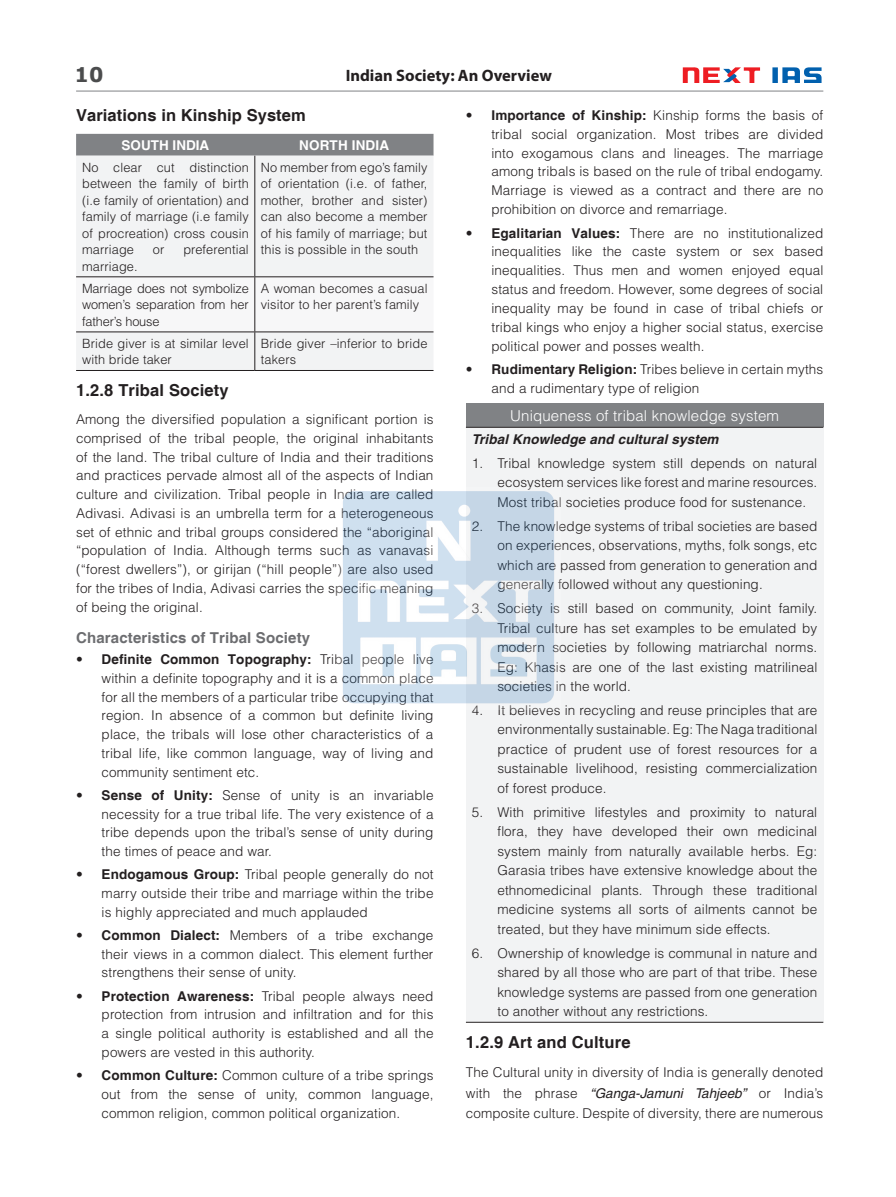
<style>
.page{position:relative;width:896px;height:1197px;background:#fff}
.page>*{position:absolute;margin:0;border:0;box-sizing:border-box;transform-origin:0 0}
.t1{font:700 20.25px "Verdana";color:#4b4c4d}
.Head_2-Sci{font:700 16.5px "Helvetica";letter-spacing:.005em;color:#231f20}
.t2{font:700 16.5px "Myriad Pro";color:#231f20}
.IMAGE_Box_Style{font:300 15px "Helvetica";letter-spacing:.01em;color:#fff}
.Head_3-Sci{font:700 15px "Helvetica";letter-spacing:.01em;color:#6c6d70}
.I_Indent_Bullet{font:300 13.5px/19.5px "Helvetica";letter-spacing:.01em;color:#231f20;text-align:justify}
.Body_Left_Text{font:300 13.5px/18.8px "Helvetica";letter-spacing:.01em;color:#231f20;text-align:justify}
.I_Indent_Bullet-2{font:italic 700 13.5px "Helvetica";letter-spacing:.01em;color:#231f20}
.Content_Style-2-Sub{font:700 13.5px "Helvetica";color:#fff}
.Body_Left_Text-2{font:700 13.5px "Helvetica";letter-spacing:.01em;color:#fff}
.Body_Left_Text-3{font:300 12.75px/16.5px "Helvetica";letter-spacing:.01em;color:#231f20;text-align:justify}
.s1{font-weight:700}
.s2{font-weight:400;font-style:italic}
</style>
<div class="page">
<div style="left:76px;top:134px;width:357px;height:22px;background:#808285"></div>
<div style="left:76px;top:156px;width:357px;height:214px;background:#f2f3f4"></div>
<svg style="left:76px;top:277px;width:357px;height:54px"></svg>
<hr style="left:254px;top:156px;width:1px;height:120px;background:#231f20">
<hr style="left:76px;top:276px;width:179px;height:1px;background:#231f20">
<hr style="left:255px;top:276px;width:178px;height:1px;background:#231f20">
<hr style="left:254px;top:277px;width:1px;height:54px;background:#231f20">
<hr style="left:76px;top:331px;width:179px;height:1px;background:#231f20">
<hr style="left:255px;top:331px;width:178px;height:1px;background:#231f20">
<hr style="left:254px;top:332px;width:1px;height:38px;background:#231f20">
<hr style="left:76px;top:370px;width:179px;height:1px;background:#231f20">
<hr style="left:255px;top:370px;width:178px;height:1px;background:#231f20">
<div style="left:466px;top:403px;width:357px;height:24px;background:#808285"></div>
<div style="left:466px;top:427px;width:357px;height:595px;background:#f2f3f4"></div>
<hr style="left:466px;top:427px;width:357px;height:1px;background:#231f20">
<hr style="left:466px;top:1021px;width:357px;height:1px;background:#231f20">
<svg style="left:772px;top:67px;width:49px;height:16px"></svg>
<svg style="left:683px;top:67px;width:77px;height:16px"></svg>
<hr style="left:76px;top:91px;width:747px;height:1px;background:#808285">
<img style="left:343px;top:491px;width:211px;height:213px">
<h1 class="t1" style="left:75px;top:61px;width:30px">10</h1>
<p class="t2" style="left:346px;top:64px;width:208px">Indian Society: An Overview</p>
<p class="Head_2-Sci" style="left:76px;top:105px;width:231px">Variations in Kinship System</p>
<p class="Content_Style-2-Sub" style="left:122px;top:137px;width:89px">SOUTH INDIA</p>
<p class="Body_Left_Text-2" style="left:299px;top:137px;width:91px">NORTH INDIA</p>
<p class="Body_Left_Text-3" style="left:82px;top:159px;width:168px">No clear cut distinction between the family of birth (i.e family of orientation) and family of marriage (i.e family of procreation) cross cousin marriage</p>
<p class="Body_Left_Text-3" style="left:261px;top:158px;width:168px">No member from ego’s family of orientation (i.e. of father, mother, brother and sister) can also become a member of his family of marriage; but this is possible in the south</p>
<p class="Body_Left_Text-3" style="left:153px;top:241px;width:13px">or</p>
<p class="Body_Left_Text-3" style="left:183px;top:241px;width:67px">preferential</p>
<p class="Body_Left_Text-3" style="left:82px;top:257px;width:57px">marriage.</p>
<p class="Body_Left_Text-3" style="left:82px;top:280px;width:168px">Marriage does not symbolize women’s separation from her father’s house</p>
<p class="Body_Left_Text-3" style="left:261px;top:280px;width:168px">A woman becomes a casual visitor to her parent’s family</p>
<p class="Body_Left_Text-3" style="left:82px;top:335px;width:168px">Bride giver is at similar level with bride taker</p>
<p class="Body_Left_Text-3" style="left:261px;top:335px;width:168px">Bride giver –inferior to bride takers</p>
<p class="Head_2-Sci" style="left:76px;top:380px;width:154px">1.2.8 Tribal Society</p>
<p class="Body_Left_Text" style="left:76px;top:409px;width:359px">Among the diversified population a significant portion is comprised of the tribal people, the original inhabitants of the land. The tribal culture of India and their traditions and practices pervade almost all of the aspects of Indian culture and civilization. Tribal people in India are called Adivasi. Adivasi is an umbrella term for a heterogeneous set of ethnic and tribal groups considered the “aboriginal “population of India. Although terms such as vanavasi (“forest dwellers”), or girijan (“hill people”) are also used for the tribes of India, Adivasi carries the specific meaning of being the original.</p>
<p class="Head_3-Sci" style="left:76px;top:628px;width:236px">Characteristics of Tribal Society</p>
<p class="I_Indent_Bullet" style="left:102px;top:649px;width:333px;line-height:18.8px;text-indent:-26px">• <span class="s1">Definite Common Topography:</span> Tribal people live within a definite topography and it is a common place for all the members of a particular tribe occupying that region. In absence of a common but definite living place, the tribals will lose other characteristics of a tribal life, like common language, way of living and community sentiment etc.</p>
<p class="I_Indent_Bullet" style="left:102px;top:785px;width:333px;line-height:18.8px;text-indent:-25px">• <span class="s1">Sense of Unity:</span> Sense of unity is an invariable necessity for a true tribal life. The very existence of a tribe depends upon the tribal’s sense of unity during the times of peace and war.</p>
<p class="I_Indent_Bullet" style="left:102px;top:864px;width:333px;line-height:18.8px;text-indent:-26px">• <span class="s1">Endogamous Group:</span> Tribal people generally do not marry outside their tribe and marriage within the tribe is highly appreciated and much applauded</p>
<p class="I_Indent_Bullet" style="left:102px;top:925px;width:333px;line-height:18.8px;text-indent:-26px">• <span class="s1">Common Dialect:</span> Members of a tribe exchange their views in a common dialect. This element further strengthens their sense of unity.</p>
<p class="I_Indent_Bullet" style="left:102px;top:985px;width:333px;line-height:18.8px;text-indent:-26px">• <span class="s1">Protection Awareness:</span> Tribal people always need protection from intrusion and infiltration and for this a single political authority is established and all the powers are vested in this authority.</p>
<p class="I_Indent_Bullet" style="left:102px;top:1065px;width:333px;line-height:18.8px;text-indent:-25px">• <span class="s1">Common Culture:</span> Common culture of a tribe springs out from the sense of unity, common language, common religion, common political organization.</p>
<p class="I_Indent_Bullet" style="left:491px;top:105px;width:333px;line-height:18.9px;text-indent:-25px">• <span class="s1">Importance of Kinship:</span> Kinship forms the basis of tribal social organization. Most tribes are divided into exogamous clans and lineages. The marriage among tribals is based on the rule of tribal endogamy.<br>Marriage is viewed as a contract and there are no prohibition on divorce and remarriage.</p>
<p class="I_Indent_Bullet" style="left:491px;top:223px;width:333px;line-height:18.9px;text-indent:-26px">• <span class="s1">Egalitarian Values:</span> There are no institutionalized inequalities like the caste system or sex based inequalities. Thus men and women enjoyed equal status and freedom. However, some degrees of social inequality may be found in case of tribal chiefs or tribal kings who enjoy a higher social status, exercise political power and posses wealth.</p>
<p class="I_Indent_Bullet" style="left:491px;top:359px;width:333px;line-height:18.9px;text-indent:-25px">• <span class="s1">Rudimentary Religion:</span> Tribes believe in certain myths and a rudimentary type of religion</p>
<p class="IMAGE_Box_Style" style="left:510px;top:406px;width:270px">Uniqueness of tribal knowledge system</p>
<p class="I_Indent_Bullet-2" style="left:472px;top:431px;width:248px">Tribal Knowledge and cultural system</p>
<p class="I_Indent_Bullet" style="left:497px;top:453px;width:321px;text-indent:-26px">1. Tribal knowledge system still depends on natural ecosystem services like forest and marine resources.<br>Most tribal societies produce food for sustenance.</p>
<p class="I_Indent_Bullet" style="left:497px;top:515px;width:321px;text-indent:-26px">2. The knowledge systems of tribal societies are based on experiences, observations, myths, folk songs, etc which are passed from generation to generation and generally followed without any questioning.</p>
<p class="I_Indent_Bullet" style="left:497px;top:598px;width:321px;text-indent:-26px">3. Society is still based on community, Joint family.<br>Tribal culture has set examples to be emulated by modern societies by following matriarchal norms.<br>Eg: Khasis are one of the last existing matrilineal societies in the world.</p>
<p class="I_Indent_Bullet" style="left:497px;top:700px;width:321px;text-indent:-26px">4. It believes in recycling and reuse principles that are environmentally sustainable. Eg: The Naga traditional practice of prudent use of forest resources for a sustainable livelihood, resisting commercialization of forest produce.</p>
<p class="I_Indent_Bullet" style="left:497px;top:801px;width:321px;text-indent:-26px">5. With primitive lifestyles and proximity to natural flora, they have developed their own medicinal system mainly from naturally available herbs. Eg:<br>Garasia tribes have extensive knowledge about the ethnomedicinal plants. Through these traditional medicine systems all sorts of ailments cannot be treated, but they have minimum side effects.</p>
<p class="I_Indent_Bullet" style="left:497px;top:942px;width:321px;text-indent:-26px">6. Ownership of knowledge is communal in nature and shared by all those who are part of that tribe. These knowledge systems are passed from one generation to another without any restrictions.</p>
<p class="Head_2-Sci" style="left:466px;top:1031px;width:166px">1.2.9 Art and Culture</p>
<p class="Body_Left_Text" style="left:466px;top:1061px;width:359px;line-height:20.4px">The Cultural unity in diversity of India is generally denoted with the phrase <span class="s2">“Ganga-Jamuni Tahjeeb”</span> or India’s composite culture. Despite of diversity, there are numerous</p>
</div>
